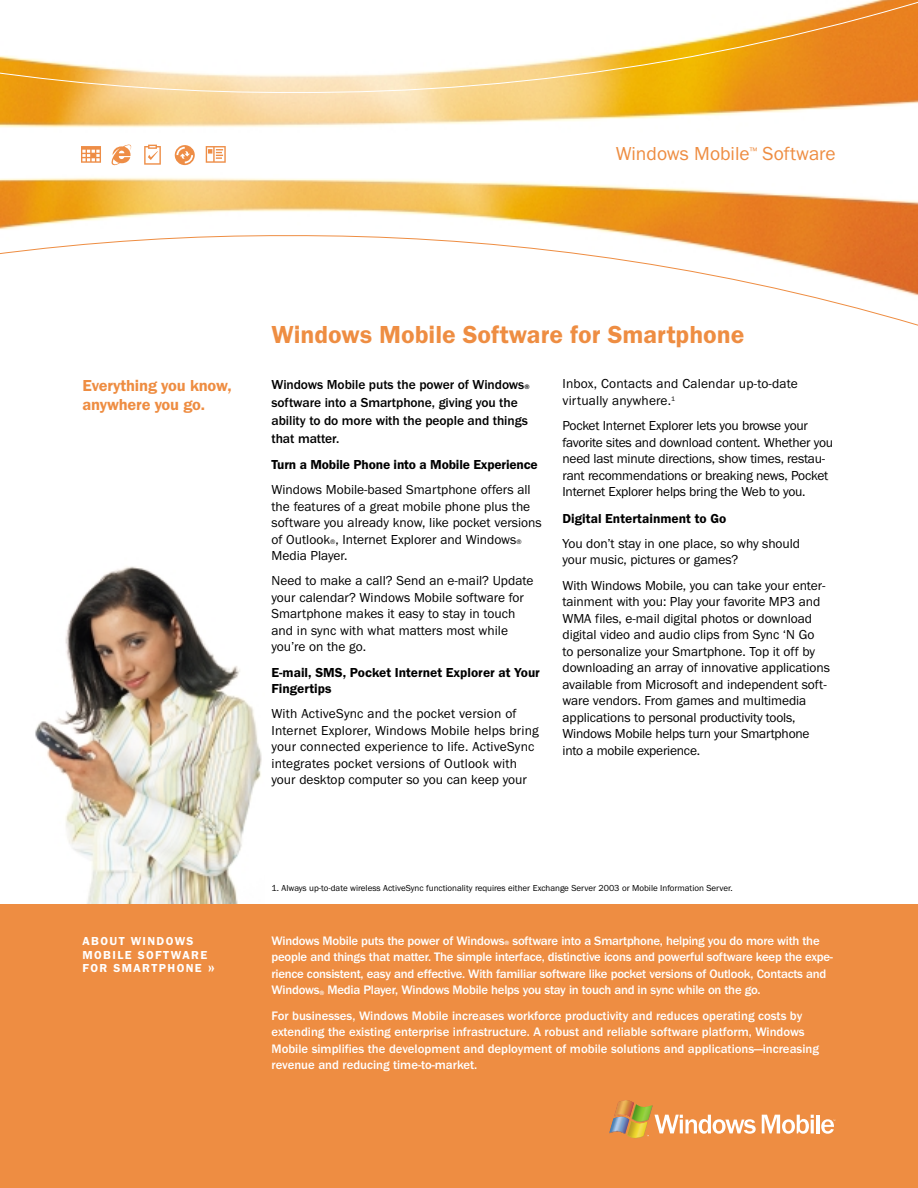
<style>
.page{position:relative;width:918px;height:1188px;background:#fff}
.page>*{position:absolute;margin:0;border:0;box-sizing:border-box;transform-origin:0 0}
.t1{font:600 25.5px "Franklin Got T";color:#ee8d42}
.t2{font:19.5px "Franklin Got T";color:#ee8d42}
.t3{font:600 16.5px/19.5px "Franklin Got T";letter-spacing:-.01em;color:#ee8d42}
.t4{font:13.5px/16.5px "Franklin Got T";letter-spacing:-.005em;color:#000}
.t5{font:500 13.5px/18px "Franklin Got T";letter-spacing:-.005em;color:#000}
.t6{font:600 13.5px/16.5px "Franklin Got T";color:#000}
.t7{font:500 12.75px/16.5px "Franklin Got T";letter-spacing:-.015em;color:#fff}
.t8{font:600 12px/13.5px "Franklin Got T";letter-spacing:.115em;color:#fff}
.t9{font:9px "Franklin Got T";color:#000}
.s1{font-size:21px}
.s2{font-size:6.75px}
.s3{font-size:6.3px}
</style>
<div class="page">
<img style="left:0;top:93px;width:918px;height:142px">
<svg style="left:0;top:235px;width:918px;height:91px"></svg>
<svg style="left:0;top:0;width:918px;height:93px"></svg>
<img style="left:35px;top:566px;width:227px;height:338px">
<div style="left:0;top:904px;width:918px;height:284px;background:#ee8d42"></div>
<svg style="left:609px;top:1100px;width:147px;height:38px"></svg>
<svg style="left:762px;top:1115px;width:52px;height:19px"></svg>
<hr style="left:816px;top:1115px;width:4px;height:18px;background:#fff">
<svg style="left:821px;top:1119px;width:14px;height:15px"></svg>
<svg style="left:81px;top:146px;width:20px;height:17px"></svg>
<svg style="left:206px;top:146px;width:20px;height:17px"></svg>
<svg style="left:144px;top:145px;width:17px;height:20px"></svg>
<svg style="left:175px;top:145px;width:20px;height:20px"></svg>
<svg style="left:111px;top:145px;width:20px;height:20px"></svg>
<h2 class="t2" style="left:616px;top:146px;width:221px">Windows Mobile<sup>™</sup> Software</h2>
<p class="t3" style="left:83px;top:377px;width:151px">Everything you know, anywhere you go.</p>
<p class="t8" style="left:82px;top:935px;width:134px">ABOUT WINDOWS<br>MOBILE SOFTWARE<br>FOR SMARTPHONE <span class="s1">»</span></p>
<h1 class="t1" style="left:271px;top:324px;width:475px">Windows Mobile Software for Smartphone</h1>
<p class="t5" style="left:272px;top:376px;width:260px">Windows Mobile puts the power of Windows<span class="s2">® </span>software into a Smartphone, giving you the ability to do more with the people and things that matter.</p>
<p class="t6" style="left:272px;top:458px;width:268px">Turn a Mobile Phone into a Mobile Experience</p>
<p class="t4" style="left:272px;top:483px;width:272px">Windows Mobile-based Smartphone offers all the features of a great mobile phone plus the software you already know, like pocket versions of Outlook<span class="s2">®</span>, Internet Explorer and Windows<span class="s2">® </span>Media Player.</p>
<p class="t4" style="left:272px;top:574px;width:264px">Need to make a call? Send an e-mail? Update your calendar? Windows Mobile software for Smartphone makes it easy to stay in touch and in sync with what matters most while you’re on the go.</p>
<p class="t6" style="left:272px;top:665px;width:270px">E-mail, SMS, Pocket Internet Explorer at Your<br>Fingertips</p>
<p class="t4" style="left:272px;top:707px;width:269px">With ActiveSync and the pocket version of Internet Explorer, Windows Mobile helps bring your connected experience to life. ActiveSync integrates pocket versions of Outlook with your desktop computer so you can keep your</p>
<p class="t4" style="left:563px;top:377px;width:237px">Inbox, Contacts and Calendar up-to-date virtually anywhere.<sup>1</sup></p>
<p class="t4" style="left:563px;top:419px;width:272px">Pocket Internet Explorer lets you browse your favorite sites and download content. Whether you need last minute directions, show times, restau&shy;rant recommendations or breaking news, Pocket Internet Explorer helps bring the Web to you.</p>
<p class="t6" style="left:563px;top:511px;width:165px">Digital Entertainment to Go</p>
<p class="t4" style="left:563px;top:536px;width:239px">You don’t stay in one place, so why should your music, pictures or games?</p>
<p class="t4" style="left:563px;top:578px;width:269px">With Windows Mobile, you can take your enter&shy;tainment with you: Play your favorite MP3 and WMA files, e-mail digital photos or download digital video and audio clips from Sync ‘N Go<br>to personalize your Smartphone. Top it off by downloading an array of innovative applications available from Microsoft and independent soft&shy;ware vendors. From games and multimedia applications to personal productivity tools, Windows Mobile helps turn your Smartphone into a mobile experience.</p>
<p class="t9" style="left:271px;top:885px;width:463px">1. Always up-to-date wireless ActiveSync functionality requires either Exchange Server 2003 or Mobile Information Server.</p>
<p class="t7" style="left:271px;top:934px;width:563px">Windows Mobile puts the power of Windows<span class="s3">®</span> software into a Smartphone, helping you do more with the people and things that matter. The simple interface, distinctive icons and powerful software keep the expe&shy;rience consistent, easy and effective. With familiar software like pocket versions of Outlook, Contacts and Windows<span class="s3">®</span> Media Player, Windows Mobile helps you stay in touch and in sync while on the go.</p>
<p class="t7" style="left:271px;top:1008px;width:549px">For businesses, Windows Mobile increases workforce productivity and reduces operating costs by extending the existing enterprise infrastructure. A robust and reliable software platform, Windows Mobile simplifies the development and deployment of mobile solutions and applications—increasing revenue and reducing time-to-market.</p>
</div>
